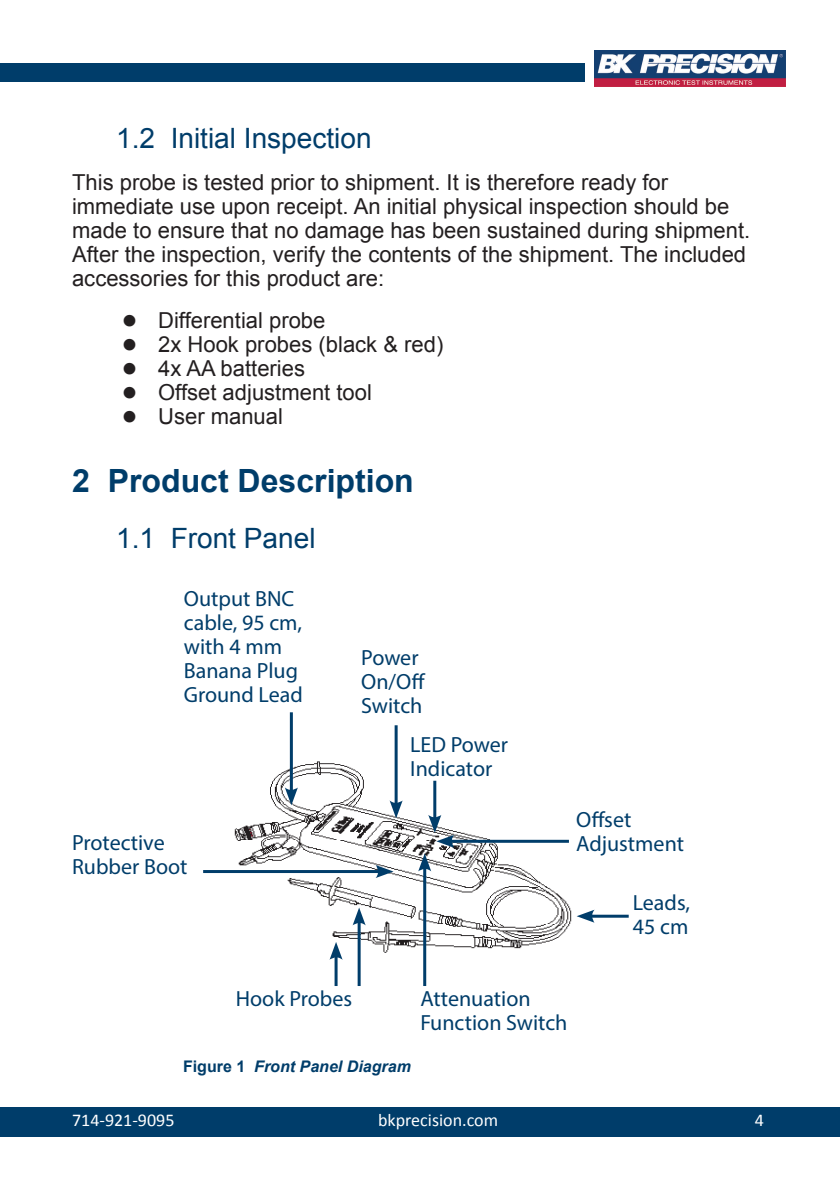
<style>
.page{position:relative;width:840px;height:1191px;background:#fff}
.page>*{position:absolute;margin:0;border:0;box-sizing:border-box;transform-origin:0 0}
.t1{font:700 32px "Arial";color:#003d6a}
.t2{font:28px "Arial";color:#003d6a}
.t3{font:22px/24px "Arial";color:#231f20}
.t4{font:22px/24px "Myriad Pro";color:#003d6a}
.t5{font:18px "Calibri";color:#fff}
.t6{font:italic 700 16px "Arial";color:#003d6a}
.s1{font-style:normal}
</style>
<div class="page">
<div style="left:0;top:1106px;width:839px;height:30px;background:#003d6a"></div>
<div style="left:0;top:63px;width:584px;height:18px;background:#003d6a"></div>
<img style="left:594px;top:51px;width:190px;height:36px">
<img style="left:234px;top:756px;width:338px;height:206px">
<hr style="left:290px;top:712px;width:3px;height:81px;background:#003d6a">
<svg style="left:285px;top:787px;width:13px;height:18px"></svg>
<hr style="left:394px;top:725px;width:3px;height:81px;background:#003d6a">
<svg style="left:389px;top:800px;width:13px;height:18px"></svg>
<hr style="left:203px;top:870px;width:178px;height:3px;background:#003d6a">
<svg style="left:375px;top:865px;width:18px;height:13px"></svg>
<hr style="left:433px;top:780px;width:3px;height:40px;background:#003d6a">
<hr style="left:588px;top:914px;width:40px;height:3px;background:#003d6a">
<svg style="left:576px;top:910px;width:18px;height:12px"></svg>
<hr style="left:448px;top:839px;width:120px;height:3px;background:#003d6a">
<hr style="left:357px;top:920px;width:3px;height:66px;background:#003d6a">
<svg style="left:352px;top:907px;width:13px;height:18px"></svg>
<hr style="left:334px;top:954px;width:3px;height:32px;background:#003d6a">
<svg style="left:329px;top:942px;width:13px;height:17px"></svg>
<hr style="left:423px;top:866px;width:3px;height:120px;background:#003d6a">
<svg style="left:418px;top:815px;width:36px;height:56px"></svg>
<p class="t2" style="left:116px;top:119px;width:257px">1.2 Initial Inspection</p>
<p class="t3" style="left:72px;top:170px;width:679px">This probe is tested prior to shipment. It is therefore ready for immediate use upon receipt. An initial physical inspection should be made to ensure that no damage has been sustained during shipment.<br>After the inspection, verify the contents of the shipment. The included accessories for this product are:</p>
<p class="t3" style="left:158px;top:308px;width:286px">Differential probe<br>2x Hook probes (black &amp; red)<br>4x AA batteries<br>Offset adjustment tool<br>User manual</p>
<h1 class="t1" style="left:72px;top:459px;width:343px">2 Product Description</h1>
<p class="t2" style="left:116px;top:519px;width:201px">1.1 Front Panel</p>
<p class="t4" style="left:184px;top:586px;width:120px">Output BNC cable, 95 cm, with 4 mm<br>Banana Plug<br>Ground Lead</p>
<p class="t4" style="left:72px;top:830px;width:117px">Protective<br>Rubber Boot</p>
<p class="t4" style="left:361px;top:645px;width:66px">Power<br>On/Off<br>Switch</p>
<p class="t4" style="left:410px;top:732px;width:99px">LED Power<br>Indicator</p>
<p class="t4" style="left:576px;top:807px;width:109px">Offset<br>Adjustment</p>
<p class="t4" style="left:632px;top:890px;width:59px">Leads,<br>45 cm</p>
<p class="t4" style="left:236px;top:986px;width:118px">Hook Probes</p>
<p class="t4" style="left:420px;top:986px;width:149px">Attenuation<br>Function Switch</p>
<p class="t6" style="left:183px;top:1056px;width:229px"><span class="s1">Figure 1</span> Front Panel Diagram</p>
<p class="t5" style="left:72px;top:1108px;width:104px">714-921-9095</p>
<p class="t5" style="left:378px;top:1108px;width:121px">bkprecision.com</p>
<p class="t5" style="left:754px;top:1108px;width:11px">4</p>
</div>
